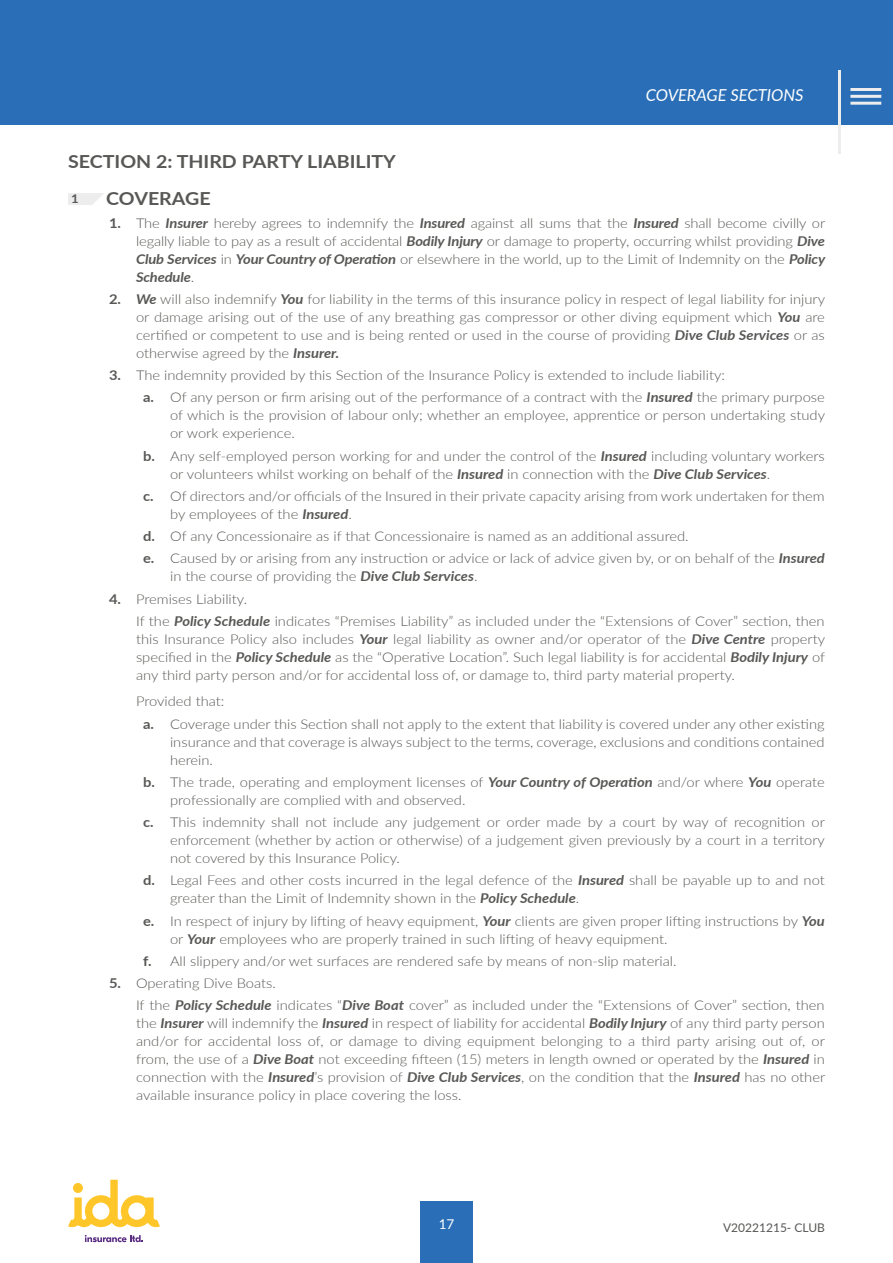
<style>
.page{position:relative;width:893px;height:1263px;background:#fff}
.page>*{position:absolute;margin:0;border:0;box-sizing:border-box;transform-origin:0 0}
.t1{font:700 18px "Lato";color:#585856;scale:1.09 1}
.t2{font:italic 16.5px "Lato";color:#fff}
.t3{font:300 13.5px/18px "Lato";color:#585856;scale:1.09 1}
.t4{font:13.5px "Lato";color:#fff}
.t5{font:12px "Lato";color:#575756}
.t6{font:700 12px "Lato";color:#585856;scale:1.09 1}
.s1{font-weight:700}
.s2{font-weight:700;font-style:italic}
</style>
<div class="page">
<div style="left:420px;top:1201px;width:52px;height:62px;background:#296eb6"></div>
<svg style="left:68px;top:1180px;width:92px;height:47px"></svg>
<svg style="left:85px;top:1235px;width:58px;height:7px"></svg>
<div style="left:0;top:0;width:893px;height:124px;background:#296eb6"></div>
<svg style="left:68px;top:193px;width:36px;height:12px"></svg>
<hr style="left:838px;top:71px;width:3px;height:83px;background:#eeeded">
<hr style="left:850px;top:88px;width:31px;height:3px;background:#eeeded">
<hr style="left:850px;top:95px;width:31px;height:3px;background:#eeeded">
<hr style="left:850px;top:102px;width:31px;height:3px;background:#eeeded">
<p class="t2" style="left:646px;top:83px;width:159px">COVERAGE SECTIONS</p>
<h1 class="t1" style="left:68px;top:148px;width:302px">SECTION 2: THIRD PARTY LIABILITY</h1>
<p class="t6" style="left:71px;top:190px;width:8px">1</p>
<h1 class="t1" style="left:106px;top:186px;width:97px">COVERAGE</h1>
<p class="t3" style="left:136px;top:213px;width:634px;text-align:justify;text-indent:-27px"><span class="s1">1.</span> The <span class="s2">Insurer</span> hereby agrees to indemnify the <span class="s2">Insured</span> against all sums that the <span class="s2">Insured</span> shall become civilly or legally liable to pay as a result of accidental <span class="s2">Bodily Injury</span> or damage to property, occurring whilst providing <span class="s2">Dive Club Services</span> in <span class="s2">Your Country of Operation</span> or elsewhere in the world, up to the Limit of Indemnity on the <span class="s2">Policy Schedule</span>.</p>
<p class="t3" style="left:136px;top:290px;width:634px;text-align:justify;text-indent:-27px"><span class="s1">2.</span> <span class="s2">We</span> will also indemnify <span class="s2">You</span> for liability in the terms of this insurance policy in respect of legal liability for injury or damage arising out of the use of any breathing gas compressor or other diving equipment which <span class="s2">You</span> are certified or competent to use and is being rented or used in the course of providing <span class="s2">Dive Club Services</span> or as otherwise agreed by the <span class="s2">Insurer.</span></p>
<p class="t3" style="left:143px;top:364px;width:627px;line-height:22.2px;text-indent:-34px"><span class="s1">3.</span> The indemnity provided by this Section of the Insurance Policy is extended to include liability:<br><span class="s1">a.</span> Of any person or firm arising out of the performance of a contract with the <span class="s2">Insured</span> the primary purpose</p>
<p class="t3" style="left:170px;top:406px;width:602px">of which is the provision of labour only; whether an employee, apprentice or person undertaking study or work experience.</p>
<p class="t3" style="left:170px;top:446px;width:602px;text-indent:-27px"><span class="s1">b.</span> Any self-employed person working for and under the control of the <span class="s2">Insured</span> including voluntary workers or volunteers whilst working on behalf of the <span class="s2">Insured</span> in connection with the <span class="s2">Dive Club Services</span>.</p>
<p class="t3" style="left:170px;top:487px;width:602px;text-indent:-27px"><span class="s1">c.</span> Of directors and/or officials of the Insured in their private capacity arising from work undertaken for them by employees of the <span class="s2">Insured</span>.</p>
<p class="t3" style="left:143px;top:525px;width:627px;line-height:22.2px"><span class="s1">d.</span> Of any Concessionaire as if that Concessionaire is named as an additional assured.<br><span class="s1">e.</span> Caused by or arising from any instruction or advice or lack of advice given by, or on behalf of the <span class="s2">Insured</span></p>
<p class="t3" style="left:170px;top:567px;width:284px">in the course of providing the <span class="s2">Dive Club Services</span>.</p>
<p class="t3" style="left:136px;top:587px;width:633px;line-height:22.2px;text-indent:-27px"><span class="s1">4.</span> Premises Liability.<br>If the <span class="s2">Policy Schedule</span> indicates “Premises Liability” as included under the “Extensions of Cover” section, then</p>
<p class="t3" style="left:136px;top:630px;width:634px;text-align:justify">this Insurance Policy also includes <span class="s2">Your</span> legal liability as owner and/or operator of the <span class="s2">Dive Centre</span> property specified in the <span class="s2">Policy Schedule</span> as the “Operative Location”. Such legal liability is for accidental <span class="s2">Bodily Injury</span> of any third party person and/or for accidental loss of, or damage to, third party material property.</p>
<p class="t3" style="left:143px;top:690px;width:627px;line-height:22.2px;text-indent:-7px">Provided that:<br><span class="s1">a.</span> Coverage under this Section shall not apply to the extent that liability is covered under any other existing</p>
<p class="t3" style="left:170px;top:732px;width:602px">insurance and that coverage is always subject to the terms, coverage, exclusions and conditions contained herein.</p>
<p class="t3" style="left:170px;top:773px;width:602px;text-indent:-27px"><span class="s1">b.</span> The trade, operating and employment licenses of <span class="s2">Your Country of Operation</span> and/or where <span class="s2">You</span> operate professionally are complied with and observed.</p>
<p class="t3" style="left:170px;top:813px;width:602px;text-align:justify;text-indent:-27px"><span class="s1">c.</span> This indemnity shall not include any judgement or order made by a court by way of recognition or enforcement (whether by action or otherwise) of a judgement given previously by a court in a territory not covered by this Insurance Policy.</p>
<p class="t3" style="left:170px;top:871px;width:602px;text-indent:-27px"><span class="s1">d.</span> Legal Fees and other costs incurred in the legal defence of the <span class="s2">Insured</span> shall be payable up to and not greater than the Limit of Indemnity shown in the <span class="s2">Policy Schedule</span>.</p>
<p class="t3" style="left:170px;top:911px;width:602px;text-indent:-27px"><span class="s1">e.</span> In respect of injury by lifting of heavy equipment, <span class="s2">Your</span> clients are given proper lifting instructions by <span class="s2">You </span>or <span class="s2">Your</span> employees who are properly trained in such lifting of heavy equipment.</p>
<p class="t3" style="left:143px;top:951px;width:491px"><span class="s1">f.</span> All slippery and/or wet surfaces are rendered safe by means of non-slip material.</p>
<p class="t3" style="left:136px;top:972px;width:633px;line-height:22.2px;text-indent:-27px"><span class="s1">5.</span> Operating Dive Boats.<br>If the <span class="s2">Policy Schedule</span> indicates “<span class="s2">Dive Boat</span> cover” as included under the “Extensions of Cover” section, then</p>
<p class="t3" style="left:136px;top:1014px;width:634px;text-align:justify">the <span class="s2">Insurer</span> will indemnify the <span class="s2">Insured</span> in respect of liability for accidental <span class="s2">Bodily Injury</span> of any third party person and/or for accidental loss of, or damage to diving equipment belonging to a third party arising out of, or from, the use of a <span class="s2">Dive Boat</span> not exceeding fifteen (15) meters in length owned or operated by the <span class="s2">Insured</span> in connection with the <span class="s2">Insured</span>’s provision of <span class="s2">Dive Club Services</span>, on the condition that the <span class="s2">Insured</span> has no other available insurance policy in place covering the loss.</p>
<p class="t4" style="left:439px;top:1214px;width:17px">17</p>
<p class="t5" style="left:723px;top:1219px;width:103px">V20221215- CLUB</p>
</div>
